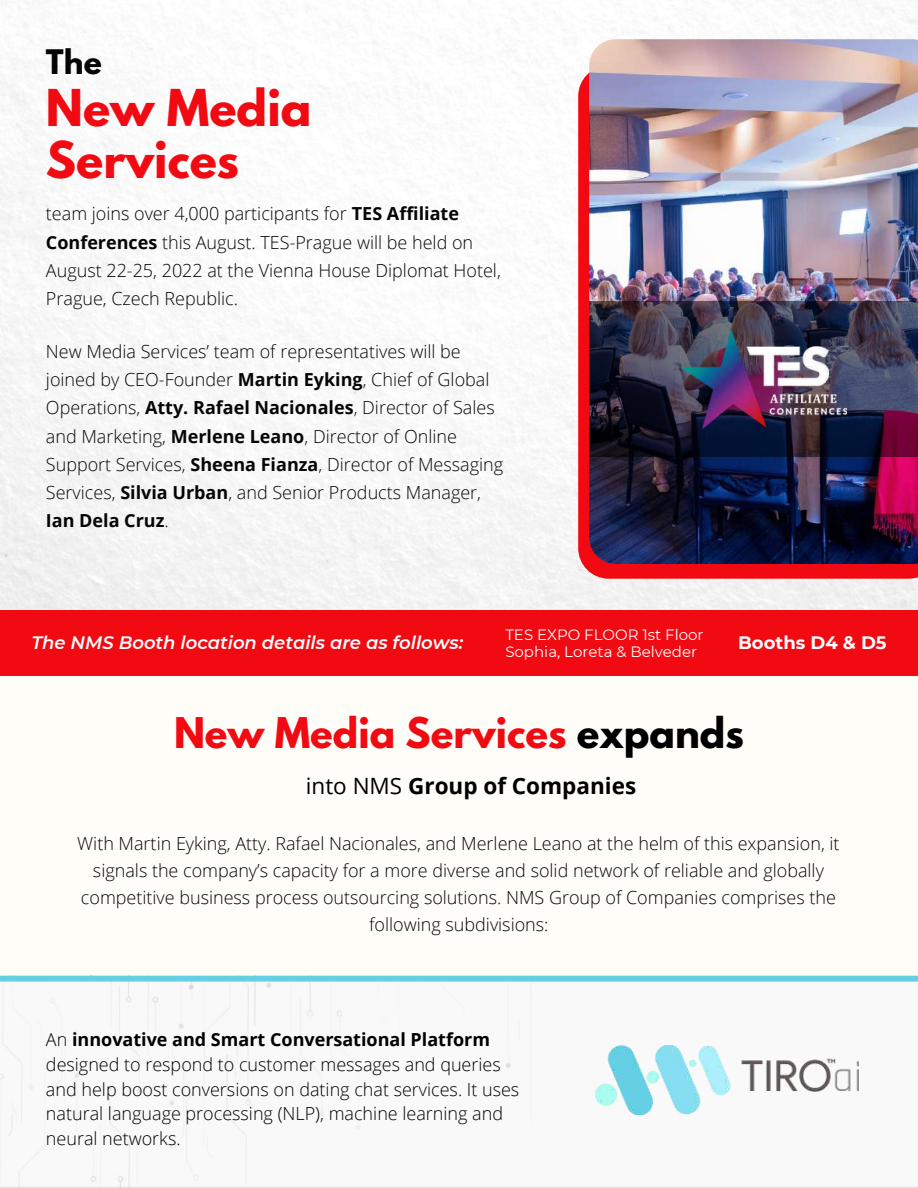
<style>
.page{position:relative;width:918px;height:1188px;background:#fffdf8}
.page>*{position:absolute;margin:0;border:0;box-sizing:border-box;transform-origin:0 0}
.t1{font:700 45px/51.8px "League Spartan";color:#f10a12}
.t2{font:700 37.5px "League Spartan";color:#f10a12}
.t3{font:700 30px "League Spartan";color:#040606}
.t4{font:700 22.5px "Open Sans";color:#000}
.t5{font:300 18px/28.2px "Open Sans";color:#040606}
.t6{font:300 18px/24.8px "Open Sans";color:#000}
.t7{font:italic 600 18px "Montserrat";color:#fff}
.t8{font:700 18px "Montserrat";color:#fff}
.t9{font:15px/16.8px "Montserrat";color:#fff}
.s1{font-weight:700}
.s2{color:#000}
.s3{font-weight:400}
</style>
<div class="page">
<img style="left:0;top:0;width:918px;height:611px">
<svg style="left:578px;top:66px;width:340px;height:513px;background:#f1161e"></svg>
<img style="left:589px;top:39px;width:329px;height:525px">
<svg style="left:589px;top:302px;width:329px;height:155px;background:#2d2940"></svg>
<img style="left:681px;top:328px;width:166px;height:103px">
<div style="left:0;top:611px;width:918px;height:65px;background:#f10a12"></div>
<svg style="left:0;top:982px;width:918px;height:205px"></svg>
<div style="left:0;top:976px;width:918px;height:6px;background:#65cfe3"></div>
<img style="left:595px;top:1046px;width:263px;height:68px">
<h3 class="t3" style="left:46px;top:47px;width:57px">The</h3>
<h1 class="t1" style="left:46px;top:88px;width:267px">New Media<br>Services</h1>
<p class="t5" style="left:46px;top:199px;width:456px">team joins over 4,000 participants for <span class="s1">TES Affiliate Conferences</span> this August. TES-Prague will be held on August 22-25, 2022 at the Vienna House Diplomat Hotel, Prague, Czech Republic.</p>
<p class="t5" style="left:46px;top:337px;width:459px">New Media Services’ team of representatives will be joined by CEO-Founder <span class="s1">Martin Eyking</span>, Chief of Global Operations, <span class="s1">Atty. Rafael Nacionales</span>, Director of Sales and Marketing, <span class="s1">Merlene Leano</span>, Director of Online Support Services, <span class="s1">Sheena Fianza</span>, Director of Messaging Services, <span class="s1">Silvia Urban</span>, and Senior Products Manager, <span class="s1">Ian Dela Cruz</span>.</p>
<p class="t7" style="left:31px;top:632px;width:433px">The NMS Booth location details are as follows:</p>
<p class="t9" style="left:505px;top:627px;width:200px">TES EXPO FLOOR 1st Floor<br>Sophia, Loreta &amp; Belveder</p>
<p class="t8" style="left:738px;top:632px;width:150px">Booths D4 &amp; D5</p>
<h2 class="t2" style="left:174px;top:715px;width:571px">New Media Services <span class="s2">expands</span></h2>
<p class="t4" style="left:306px;top:770px;width:332px"><span class="s3">into NMS</span> Group of Companies</p>
<p class="t5" style="left:77px;top:829px;width:764px;line-height:27px;text-align:center">With Martin Eyking, Atty. Rafael Nacionales, and Merlene Leano at the helm of this expansion, it signals the company’s capacity for a more diverse and solid network of reliable and globally competitive business process outsourcing solutions. NMS Group of Companies comprises the following subdivisions:</p>
<p class="t6" style="left:46px;top:1027px;width:475px">An <span class="s1">innovative and Smart Conversational Platform </span>designed to respond to customer messages and queries and help boost conversions on dating chat services. It uses natural language processing (NLP), machine learning and neural networks.</p>
</div>
